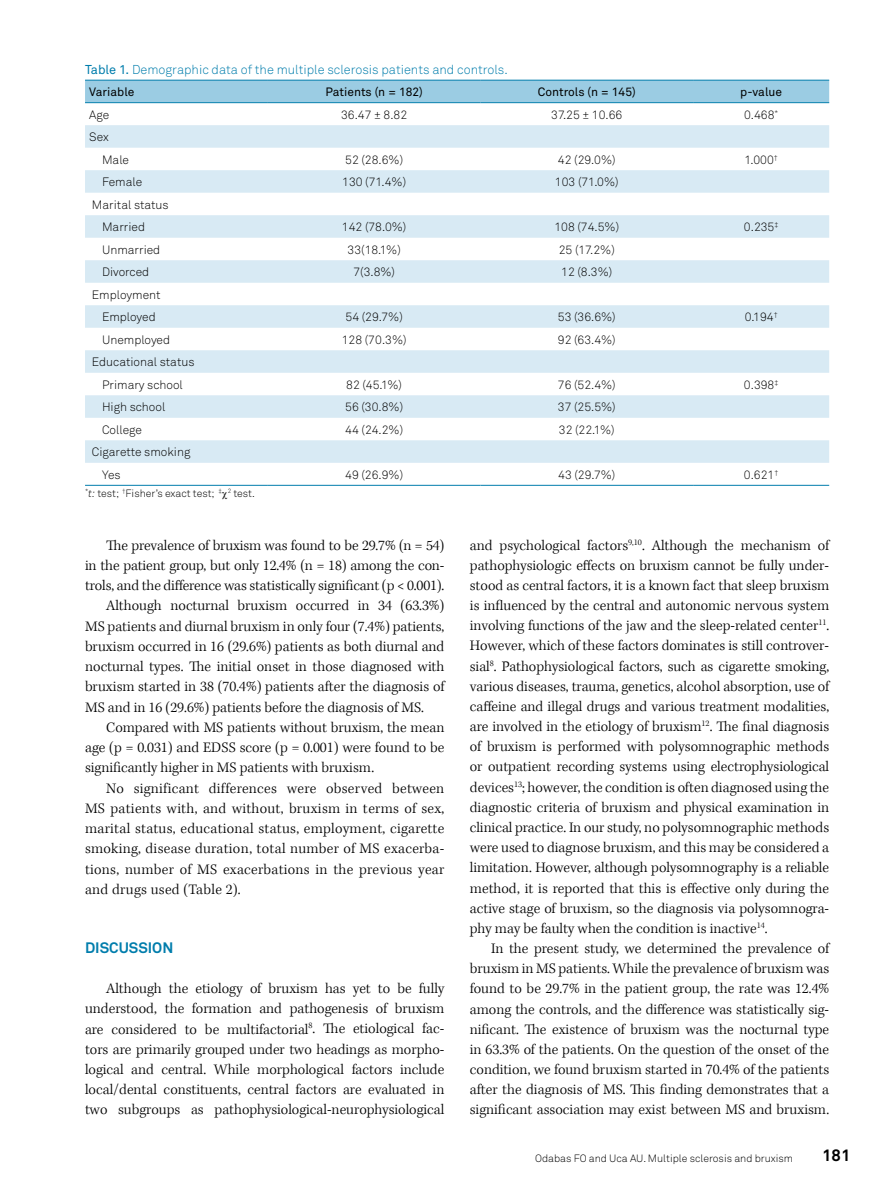
<style>
.page{position:relative;width:893px;height:1191px;background:#fff}
.page>*{position:absolute;margin:0;border:0;box-sizing:border-box;transform-origin:0 0}
.t1{font:700 16.5px "Akkurat Pro";color:#000}
.t2{font:300 15px/20.1px "Kepler Std";color:#000;text-align:justify}
.t3{font:300 15px "Kepler Std";letter-spacing:.02em;color:#000}
.t4{font:700 15px "Akkurat Pro";color:#007dac}
.t5{font:12.75px "Akkurat Light Pro";color:#007dac}
.t6{font:12px/22.5px "Akkurat Light Pro";color:#000}
.t7{font:12px "Akkurat Pro";color:#000}
.t8{font:10.5px "Akkurat Light Pro";color:#000}
.s1{font-family:"Akkurat Pro"}
.s2{font-style:italic}
</style>
<div class="page">
<div style="left:85px;top:81px;width:744px;height:21px;background:#9bcce3"></div>
<svg style="left:85px;top:103px;width:744px;height:382px"></svg>
<svg style="left:85px;top:125px;width:744px;height:338px;fill:#dfedf6"></svg>
<hr style="left:85px;top:80px;width:183px;height:1px;background:#007dac">
<hr style="left:268px;top:80px;width:212px;height:1px;background:#007dac">
<hr style="left:480px;top:80px;width:213px;height:1px;background:#007dac">
<hr style="left:693px;top:80px;width:136px;height:1px;background:#007dac">
<hr style="left:85px;top:102px;width:183px;height:1px;background:#007dac">
<hr style="left:268px;top:102px;width:212px;height:1px;background:#007dac">
<hr style="left:480px;top:102px;width:213px;height:1px;background:#007dac">
<hr style="left:693px;top:102px;width:136px;height:1px;background:#007dac">
<hr style="left:85px;top:485px;width:183px;height:1px;background:#007dac">
<hr style="left:268px;top:485px;width:212px;height:1px;background:#007dac">
<hr style="left:480px;top:485px;width:213px;height:1px;background:#007dac">
<hr style="left:693px;top:485px;width:136px;height:1px;background:#007dac">
<p class="t5" style="left:85px;top:62px;width:424px"><span class="s1">Table 1.</span> Demographic data of the multiple sclerosis patients and controls.</p>
<p class="t7" style="left:89px;top:85px;width:47px">Variable</p>
<p class="t7" style="left:325px;top:85px;width:99px">Patients (n = 182)</p>
<p class="t7" style="left:538px;top:85px;width:99px">Controls (n = 145)</p>
<p class="t7" style="left:740px;top:85px;width:43px">p-value</p>
<p class="t6" style="left:89px;top:103px;width:22px">Age</p>
<p class="t6" style="left:341px;top:103px;width:68px">36.47 ± 8.82</p>
<p class="t6" style="left:551px;top:103px;width:73px">37.25 ± 10.66</p>
<p class="t6" style="left:744px;top:103px;width:36px">0.468<sup>*</sup></p>
<p class="t6" style="left:102px;top:126px;width:29px;text-indent:-13px">Sex<br>Male</p>
<p class="t6" style="left:345px;top:148px;width:59px">52 (28.6%)</p>
<p class="t6" style="left:558px;top:148px;width:59px">42 (29.0%)</p>
<p class="t6" style="left:744px;top:148px;width:35px">1.000<sup>†</sup></p>
<p class="t6" style="left:102px;top:171px;width:42px">Female</p>
<p class="t6" style="left:342px;top:171px;width:65px">130 (71.4%)</p>
<p class="t6" style="left:555px;top:171px;width:65px">103 (71.0%)</p>
<p class="t6" style="left:102px;top:193px;width:68px;text-indent:-10px">Marital status<br>Married</p>
<p class="t6" style="left:342px;top:216px;width:66px">142 (78.0%)</p>
<p class="t6" style="left:554px;top:216px;width:66px">108 (74.5%)</p>
<p class="t6" style="left:744px;top:216px;width:36px">0.235<sup>‡</sup></p>
<p class="t6" style="left:102px;top:238px;width:60px">Unmarried</p>
<p class="t6" style="left:348px;top:238px;width:55px">33(18.1%)</p>
<p class="t6" style="left:559px;top:238px;width:58px">25 (17.2%)</p>
<p class="t6" style="left:102px;top:261px;width:49px">Divorced</p>
<p class="t6" style="left:353px;top:261px;width:43px">7(3.8%)</p>
<p class="t6" style="left:561px;top:261px;width:53px">12 (8.3%)</p>
<p class="t6" style="left:92px;top:283px;width:70px;text-align:center">Employment<br>Employed</p>
<p class="t6" style="left:346px;top:306px;width:59px">54 (29.7%)</p>
<p class="t6" style="left:558px;top:306px;width:59px">53 (36.6%)</p>
<p class="t6" style="left:745px;top:306px;width:34px">0.194<sup>†</sup></p>
<p class="t6" style="left:102px;top:328px;width:69px">Unemployed</p>
<p class="t6" style="left:342px;top:328px;width:66px">128 (70.3%)</p>
<p class="t6" style="left:558px;top:328px;width:59px">92 (63.4%)</p>
<p class="t6" style="left:92px;top:351px;width:104px;text-align:center">Educational status<br>Primary school</p>
<p class="t6" style="left:346px;top:373px;width:57px">82 (45.1%)</p>
<p class="t6" style="left:558px;top:373px;width:59px">76 (52.4%)</p>
<p class="t6" style="left:744px;top:373px;width:36px">0.398<sup>‡</sup></p>
<p class="t6" style="left:102px;top:396px;width:65px">High school</p>
<p class="t6" style="left:345px;top:396px;width:59px">56 (30.8%)</p>
<p class="t6" style="left:558px;top:396px;width:59px">37 (25.5%)</p>
<p class="t6" style="left:102px;top:418px;width:41px">College</p>
<p class="t6" style="left:345px;top:418px;width:60px">44 (24.2%)</p>
<p class="t6" style="left:559px;top:418px;width:57px">32 (22.1%)</p>
<p class="t6" style="left:102px;top:441px;width:90px;text-indent:-10px">Cigarette smoking<br>Yes</p>
<p class="t6" style="left:345px;top:463px;width:59px">49 (26.9%)</p>
<p class="t6" style="left:558px;top:463px;width:59px">43 (29.7%)</p>
<p class="t6" style="left:744px;top:463px;width:36px">0.621<sup>†</sup></p>
<p class="t8" style="left:85px;top:486px;width:171px"><sup>*</sup><span class="s2">t:</span> test; <sup>†</sup>Fisher’s exact test; <sup>‡</sup> <sup>2</sup> test.</p>
<p class="t2" style="left:106px;top:535px;width:340px">The prevalence of bruxism was found to be 29.7% (n = 54)</p>
<p class="t2" style="left:85px;top:556px;width:361px">in the patient group, but only 12.4% (n = 18) among the con-</p>
<p class="t2" style="left:85px;top:576px;width:361px">trols, and the difference was statistically significant (p &lt; 0.001).</p>
<p class="t2" style="left:106px;top:596px;width:340px">Although nocturnal bruxism occurred in 34 (63.3%)</p>
<p class="t2" style="left:85px;top:616px;width:361px">MS patients and diurnal bruxism in only four (7.4%) patients,</p>
<p class="t2" style="left:85px;top:637px;width:361px">bruxism occurred in 16 (29.6%) patients as both diurnal and</p>
<p class="t2" style="left:85px;top:657px;width:361px">nocturnal types. The initial onset in those diagnosed with</p>
<p class="t2" style="left:85px;top:677px;width:361px">bruxism started in 38 (70.4%) patients after the diagnosis of</p>
<p class="t2" style="left:85px;top:697px;width:340px">MS and in 16 (29.6%) patients before the diagnosis of MS.</p>
<p class="t2" style="left:106px;top:718px;width:340px">Compared with MS patients without bruxism, the mean</p>
<p class="t2" style="left:85px;top:738px;width:361px">age (p = 0.031) and EDSS score (p = 0.001) were found to be</p>
<p class="t2" style="left:85px;top:758px;width:291px">significantly higher in MS patients with bruxism.</p>
<p class="t3" style="left:106px;top:779px;width:340px">No significant differences were observed between</p>
<p class="t3" style="left:85px;top:800px;width:361px">MS patients with, and without, bruxism in terms of sex,</p>
<p class="t3" style="left:85px;top:820px;width:361px">marital status, educational status, employment, cigarette</p>
<p class="t3" style="left:85px;top:840px;width:361px">smoking, disease duration, total number of MS exacerba-</p>
<p class="t3" style="left:85px;top:860px;width:361px">tions, number of MS exacerbations in the previous year</p>
<p class="t3" style="left:85px;top:881px;width:157px">and drugs used (Table 2).</p>
<p class="t4" style="left:85px;top:938px;width:90px">DISCUSSION</p>
<p class="t2" style="left:85px;top:978px;width:361px;text-indent:21px">Although the etiology of bruxism has yet to be fully understood, the formation and pathogenesis of bruxism are considered to be multifactorial<sup>8</sup>. The etiological fac&shy;tors are primarily grouped under two headings as morpho&shy;logical and central. While morphological factors include local/dental constituents, central factors are evaluated in two subgroups as pathophysiological-neurophysiological</p>
<p class="t2" style="left:470px;top:535px;width:361px">and psychological factors<sup>9,10</sup>. Although the mechanism of pathophysiologic effects on bruxism cannot be fully under&shy;stood as central factors, it is a known fact that sleep bruxism is influenced by the central and autonomic nervous system involving functions of the jaw and the sleep-related center<sup>11</sup>.<br>However, which of these factors dominates is still controver&shy;sial<sup>8</sup>. Pathophysiological factors, such as cigarette smoking, various diseases, trauma, genetics, alcohol absorption, use of caffeine and illegal drugs and various treatment modalities, are involved in the etiology of bruxism<sup>12</sup>. The final diagnosis of bruxism is performed with polysomnographic methods or outpatient recording systems using electrophysiological devices<sup>13</sup>; however, the condition is often diagnosed using the diagnostic criteria of bruxism and physical examination in clinical practice. In our study, no polysomnographic methods were used to diagnose bruxism, and this may be considered a limitation. However, although polysomnography is a reliable method, it is reported that this is effective only during the active stage of bruxism, so the diagnosis via polysomnogra&shy;phy may be faulty when the condition is inactive<sup>14</sup>.</p>
<p class="t2" style="left:470px;top:939px;width:361px;text-indent:21px">In the present study, we determined the prevalence of bruxism in MS patients. While the prevalence of bruxism was found to be 29.7% in the patient group, the rate was 12.4% among the controls, and the difference was statistically sig&shy;nificant. The existence of bruxism was the nocturnal type in 63.3% of the patients. On the question of the onset of the condition, we found bruxism started in 70.4% of the patients after the diagnosis of MS. This finding demonstrates that a significant association may exist between MS and bruxism.</p>
<p class="t8" style="left:535px;top:1151px;width:260px">Odabas FO and Uca AU. Multiple sclerosis and bruxism</p>
<p class="t1" style="left:822px;top:1145px;width:30px">181</p>
</div>
